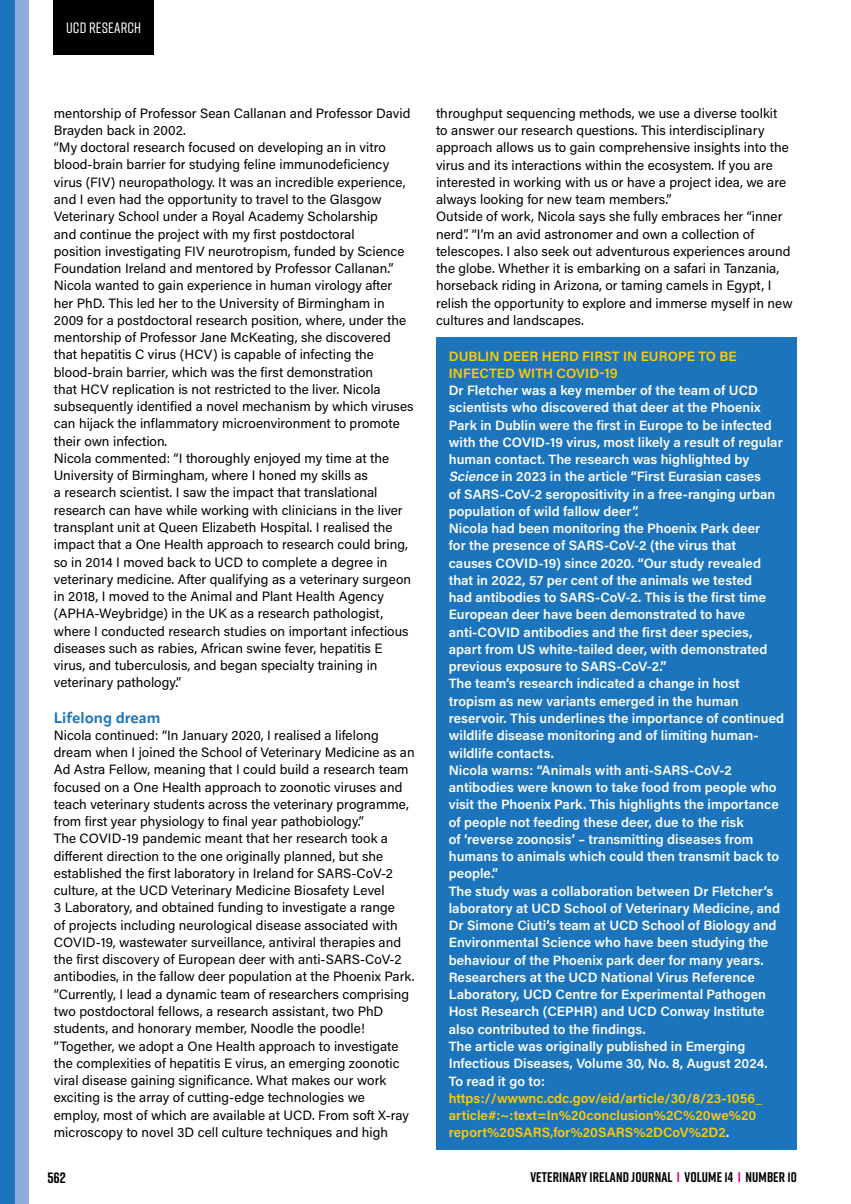
<style>
.page{position:relative;width:851px;height:1204px;background:#fff}
.page>*{position:absolute;margin:0;border:0;box-sizing:border-box;transform-origin:0 0}
.t1{font:700 15px "Apparat";letter-spacing:.005em;color:#1c75bc}
.t2{font:500 15px "Rift";letter-spacing:.01em;color:#fff}
.t3{font:700 15px "Rift";color:#000}
.t4{font:700 13.95px "Rift";letter-spacing:.01em;color:#000}
.t5{font:13.5px/17.2px "Acumin Pro";letter-spacing:.005em;color:#000}
.t6{font:600 13.5px/17.2px "Acumin Pro";letter-spacing:.005em;color:#fff}
.t7{font:600 13.5px/17.2px "Acumin Pro";letter-spacing:.005em;color:#ffcb05}
.s1{font-style:italic}
.s2{color:#fff}
.s3{color:#ec008c}
</style>
<div class="page">
<div style="left:53px;top:0;width:101px;height:54px;background:#000"></div>
<div style="left:0;top:0;width:28px;height:1203px;background:#91acda"></div>
<div style="left:0;top:0;width:14px;height:1203px;background:#1c75bc"></div>
<div style="left:436px;top:338px;width:360px;height:811px;background:#1c75bc"></div>
<p class="t2" style="left:66px;top:17px;width:77px">UCD RESEARCH</p>
<p class="t5" style="left:54px;top:104px;width:361px">mentorship of Professor Sean Callanan and Professor David Brayden back in 2002.<br>“My doctoral research focused on developing an in vitro blood-brain barrier for studying feline immunodeficiency virus (FIV) neuropathology. It was an incredible experience, and I even had the opportunity to travel to the Glasgow Veterinary School under a Royal Academy Scholarship<br>and continue the project with my first postdoctoral<br>position investigating FIV neurotropism, funded by Science Foundation Ireland and mentored by Professor Callanan.” Nicola wanted to gain experience in human virology after her PhD. This led her to the University of Birmingham in 2009 for a postdoctoral research position, where, under the mentorship of Professor Jane McKeating, she discovered that hepatitis C virus (HCV) is capable of infecting the blood-brain barrier, which was the first demonstration<br>that HCV replication is not restricted to the liver. Nicola subsequently identified a novel mechanism by which viruses can hijack the inflammatory microenvironment to promote their own infection.<br>Nicola commented: “I thoroughly enjoyed my time at the University of Birmingham, where I honed my skills as<br>a research scientist. I saw the impact that translational research can have while working with clinicians in the liver transplant unit at Queen Elizabeth Hospital. I realised the impact that a One Health approach to research could bring, so in 2014 I moved back to UCD to complete a degree in veterinary medicine. After qualifying as a veterinary surgeon in 2018, I moved to the Animal and Plant Health Agency (APHA-Weybridge) in the UK as a research pathologist, where I conducted research studies on important infectious diseases such as rabies, African swine fever, hepatitis E virus, and tuberculosis, and began specialty training in veterinary pathology.”</p>
<p class="t1" style="left:54px;top:708px;width:108px">Lifelong dream</p>
<p class="t5" style="left:54px;top:725px;width:362px">Nicola continued: “In January 2020, I realised a lifelong dream when I joined the School of Veterinary Medicine as an Ad Astra Fellow, meaning that I could build a research team focused on a One Health approach to zoonotic viruses and teach veterinary students across the veterinary programme, from first year physiology to final year pathobiology.”<br>The COVID-19 pandemic meant that her research took a different direction to the one originally planned, but she established the first laboratory in Ireland for SARS-CoV-2 culture, at the UCD Veterinary Medicine Biosafety Level<br>3 Laboratory, and obtained funding to investigate a range<br>of projects including neurological disease associated with COVID-19, wastewater surveillance, antiviral therapies and the first discovery of European deer with anti-SARS-CoV-2 antibodies, in the fallow deer population at the Phoenix Park. “Currently, I lead a dynamic team of researchers comprising two postdoctoral fellows, a research assistant, two PhD students, and honorary member, Noodle the poodle! “Together, we adopt a One Health approach to investigate the complexities of hepatitis E virus, an emerging zoonotic viral disease gaining significance. What makes our work exciting is the array of cutting-edge technologies we<br>employ, most of which are available at UCD. From soft X-ray microscopy to novel 3D cell culture techniques and high</p>
<p class="t3" style="left:47px;top:1166px;width:20px">562</p>
<p class="t5" style="left:436px;top:104px;width:358px">throughput sequencing methods, we use a diverse toolkit<br>to answer our research questions. This interdisciplinary approach allows us to gain comprehensive insights into the virus and its interactions within the ecosystem. If you are interested in working with us or have a project idea, we are always looking for new team members.”<br>Outside of work, Nicola says she fully embraces her “inner nerd”. “I’m an avid astronomer and own a collection of telescopes. I also seek out adventurous experiences around the globe. Whether it is embarking on a safari in Tanzania, horseback riding in Arizona, or taming camels in Egypt, I relish the opportunity to explore and immerse myself in new cultures and landscapes.</p>
<p class="t7" style="left:448px;top:346px;width:289px">DUBLIN DEER HERD FIRST IN EUROPE TO BE<br>INFECTED WITH COVID-19</p>
<p class="t6" style="left:448px;top:381px;width:337px">Dr Fletcher was a key member of the team of UCD scientists who discovered that deer at the Phoenix Park in Dublin were the first in Europe to be infected with the COVID-19 virus, most likely a result of regular human contact. The research was highlighted by <span class="s1">Science</span> in 2023 in the article “First Eurasian cases<br>of SARS-CoV-2 seropositivity in a free-ranging urban population of wild fallow deer”.<br>Nicola had been monitoring the Phoenix Park deer<br>for the presence of SARS-CoV-2 (the virus that<br>causes COVID-19) since 2020. “Our study revealed that in 2022, 57 per cent of the animals we tested<br>had antibodies to SARS-CoV-2. This is the first time European deer have been demonstrated to have anti-COVID antibodies and the first deer species, apart from US white-tailed deer, with demonstrated previous exposure to SARS-CoV-2.”<br>The team’s research indicated a change in host tropism as new variants emerged in the human reservoir. This underlines the importance of continued wildlife disease monitoring and of limiting human&shy;wildlife contacts.<br>Nicola warns: “Animals with anti-SARS-CoV-2 antibodies were known to take food from people who visit the Phoenix Park. This highlights the importance of people not feeding these deer, due to the risk<br>of ‘reverse zoonosis’ – transmitting diseases from humans to animals which could then transmit back to people.”<br>The study was a collaboration between Dr Fletcher’s laboratory at UCD School of Veterinary Medicine, and Dr Simone Ciuti’s team at UCD School of Biology and Environmental Science who have been studying the behaviour of the Phoenix park deer for many years.<br>Researchers at the UCD National Virus Reference Laboratory, UCD Centre for Experimental Pathogen Host Research (CEPHR) and UCD Conway Institute also contributed to the findings.<br>The article was originally published in Emerging Infectious Diseases, Volume 30, No. 8, August 2024.<br>To read it go to:</p>
<p class="t7" style="left:448px;top:1088px;width:315px">https://wwwnc.cdc.gov/eid/article/30/8/23-1056_ article#:~:text=In%20conclusion%2C%20we%20 report%20SARS,for%20SARS%2DCoV%2D2<span class="s2">.</span></p>
<p class="t4" style="left:530px;top:1167px;width:268px">VETERINARY IRELAND JOURNAL <span class="s3">I</span> VOLUME 14 <span class="s3">I</span> NUMBER 10</p>
</div>
